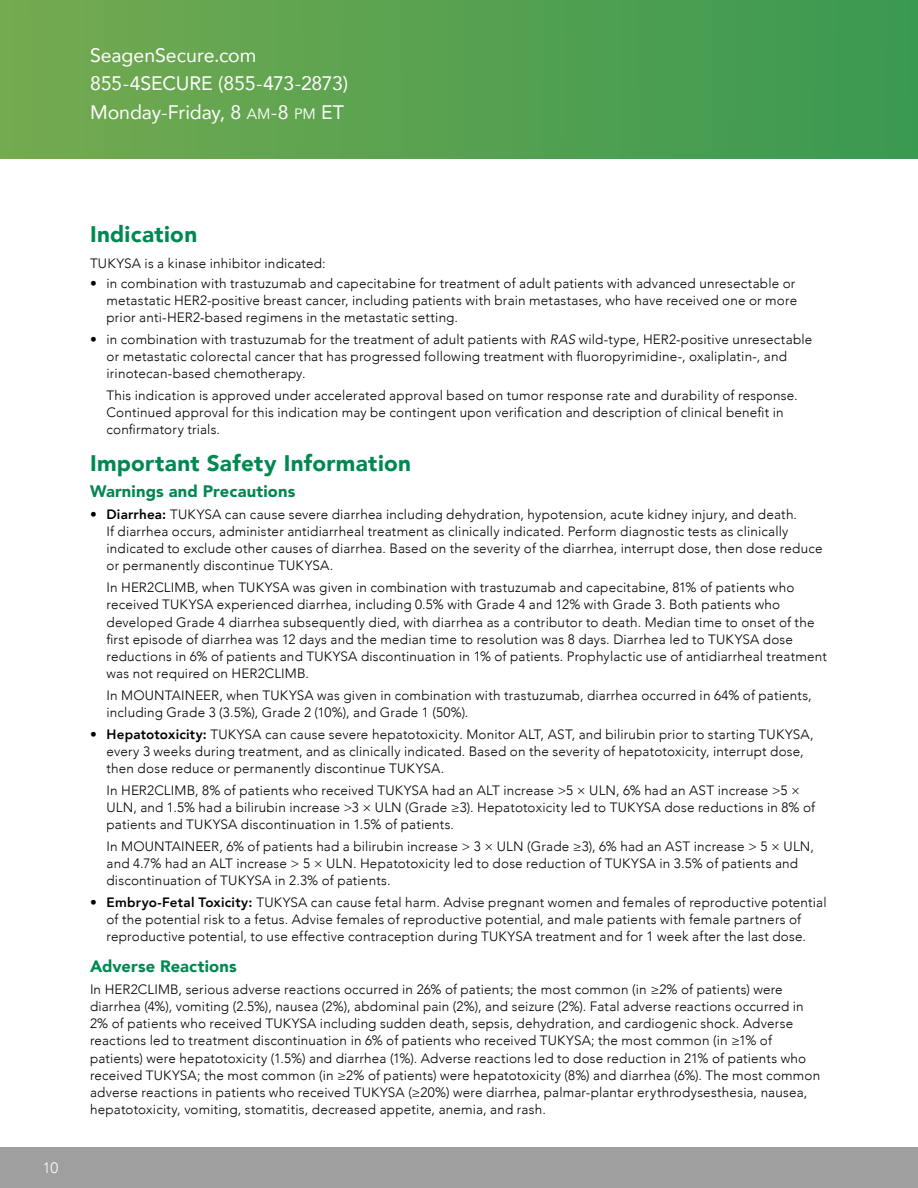
<style>
.page{position:relative;width:918px;height:1188px;background:#fff}
.page>*{position:absolute;margin:0;border:0;box-sizing:border-box;transform-origin:0 0}
.t1{font:900 22.5px "Avenir LT Com";letter-spacing:.015em;color:#008852}
.t2{font:19.5px/28.7px "Avenir LT Com";letter-spacing:-.005em;color:#fff}
.t3{font:900 16.5px "Avenir LT Pro";letter-spacing:.01em;color:#008852}
.t4{font:900 16.5px "Avenir LT Com";letter-spacing:.01em;color:#008852}
.t5{font:300 15px "Avenir LT Com";color:#fff}
.t6{font:300 13.5px/17.2px "Avenir LT Com";letter-spacing:.015em;color:#000}
.s1{font-size:15px}
.s2{font-style:italic}
.s3{font-weight:800}
</style>
<div class="page">
<div style="left:0;top:1148px;width:918px;height:40px;background:#a09fa0"></div>
<div style="left:0;top:0;width:918px;height:159px;background:linear-gradient(to right,#74aa50,#3a9951)"></div>
<h2 class="t2" style="left:90px;top:40px;width:260px">SeagenSecure.com<br>855-4SECURE (855-473-2873)<br>Monday-Friday, 8 <span class="s1">AM</span>-8 <span class="s1">PM</span> ET</h2>
<p class="t5" style="left:43px;top:1159px;width:17px">10</p>
<h1 class="t1" style="left:90px;top:221px;width:109px">Indication</h1>
<p class="t6" style="left:90px;top:255px;width:237px">TUKYSA is a kinase inhibitor indicated:</p>
<p class="t6" style="left:106px;top:274px;width:692px;text-indent:-16px">• in combination with trastuzumab and capecitabine for treatment of adult patients with advanced unresectable or metastatic HER2-positive breast cancer, including patients with brain metastases, who have received one or more prior anti-HER2-based regimens in the metastatic setting.</p>
<p class="t6" style="left:106px;top:330px;width:707px;text-indent:-16px">• in combination with trastuzumab for the treatment of adult patients with <span class="s2">RAS</span> wild-type, HER2-positive unresectable or metastatic colorectal cancer that has progressed following treatment with fluoropyrimidine-, oxaliplatin-, and irinotecan-based chemotherapy.</p>
<p class="t6" style="left:106px;top:386px;width:693px">This indication is approved under accelerated approval based on tumor response rate and durability of response.<br>Continued approval for this indication may be contingent upon verification and description of clinical benefit in confirmatory trials.</p>
<h1 class="t1" style="left:90px;top:449px;width:323px">Important Safety Information</h1>
<p class="t3" style="left:90px;top:481px;width:207px">Warnings and Precautions</p>
<p class="t6" style="left:106px;top:505px;width:718px;text-indent:-16px">• <span class="s3">Diarrhea:</span> TUKYSA can cause severe diarrhea including dehydration, hypotension, acute kidney injury, and death.<br>If diarrhea occurs, administer antidiarrheal treatment as clinically indicated. Perform diagnostic tests as clinically indicated to exclude other causes of diarrhea. Based on the severity of the diarrhea, interrupt dose, then dose reduce or permanently discontinue TUKYSA.</p>
<p class="t6" style="left:106px;top:579px;width:722px">In HER2CLIMB, when TUKYSA was given in combination with trastuzumab and capecitabine, 81% of patients who received TUKYSA experienced diarrhea, including 0.5% with Grade 4 and 12% with Grade 3. Both patients who developed Grade 4 diarrhea subsequently died, with diarrhea as a contributor to death. Median time to onset of the first episode of diarrhea was 12 days and the median time to resolution was 8 days. Diarrhea led to TUKYSA dose reductions in 6% of patients and TUKYSA discontinuation in 1% of patients. Prophylactic use of antidiarrheal treatment was not required on HER2CLIMB.</p>
<p class="t6" style="left:106px;top:687px;width:707px">In MOUNTAINEER, when TUKYSA was given in combination with trastuzumab, diarrhea occurred in 64% of patients, including Grade 3 (3.5%), Grade 2 (10%), and Grade 1 (50%).</p>
<p class="t6" style="left:106px;top:725px;width:709px;text-indent:-16px">• <span class="s3">Hepatotoxicity:</span> TUKYSA can cause severe hepatotoxicity. Monitor ALT, AST, and bilirubin prior to starting TUKYSA, every 3 weeks during treatment, and as clinically indicated. Based on the severity of hepatotoxicity, interrupt dose, then dose reduce or permanently discontinue TUKYSA.</p>
<p class="t6" style="left:106px;top:782px;width:710px">In HER2CLIMB, 8% of patients who received TUKYSA had an ALT increase &gt;5 × ULN, 6% had an AST increase &gt;5 ×<br>ULN, and 1.5% had a bilirubin increase &gt;3 × ULN (Grade ≥3). Hepatotoxicity led to TUKYSA dose reductions in 8% of patients and TUKYSA discontinuation in 1.5% of patients.</p>
<p class="t6" style="left:106px;top:838px;width:709px">In MOUNTAINEER, 6% of patients had a bilirubin increase &gt; 3 × ULN (Grade ≥3), 6% had an AST increase &gt; 5 × ULN, and 4.7% had an ALT increase &gt; 5 × ULN. Hepatotoxicity led to dose reduction of TUKYSA in 3.5% of patients and discontinuation of TUKYSA in 2.3% of patients.</p>
<p class="t6" style="left:106px;top:894px;width:722px;text-indent:-16px">• <span class="s3">Embryo-Fetal Toxicity:</span> TUKYSA can cause fetal harm. Advise pregnant women and females of reproductive potential of the potential risk to a fetus. Advise females of reproductive potential, and male patients with female partners of reproductive potential, to use effective contraception during TUKYSA treatment and for 1 week after the last dose.</p>
<p class="t4" style="left:90px;top:956px;width:148px">Adverse Reactions</p>
<p class="t6" style="left:90px;top:980px;width:732px">In HER2CLIMB, serious adverse reactions occurred in 26% of patients; the most common (in ≥2% of patients) were diarrhea (4%), vomiting (2.5%), nausea (2%), abdominal pain (2%), and seizure (2%). Fatal adverse reactions occurred in 2% of patients who received TUKYSA including sudden death, sepsis, dehydration, and cardiogenic shock. Adverse reactions led to treatment discontinuation in 6% of patients who received TUKYSA; the most common (in ≥1% of patients) were hepatotoxicity (1.5%) and diarrhea (1%). Adverse reactions led to dose reduction in 21% of patients who received TUKYSA; the most common (in ≥2% of patients) were hepatotoxicity (8%) and diarrhea (6%). The most common adverse reactions in patients who received TUKYSA (≥20%) were diarrhea, palmar-plantar erythrodysesthesia, nausea, hepatotoxicity, vomiting, stomatitis, decreased appetite, anemia, and rash.</p>
</div>
